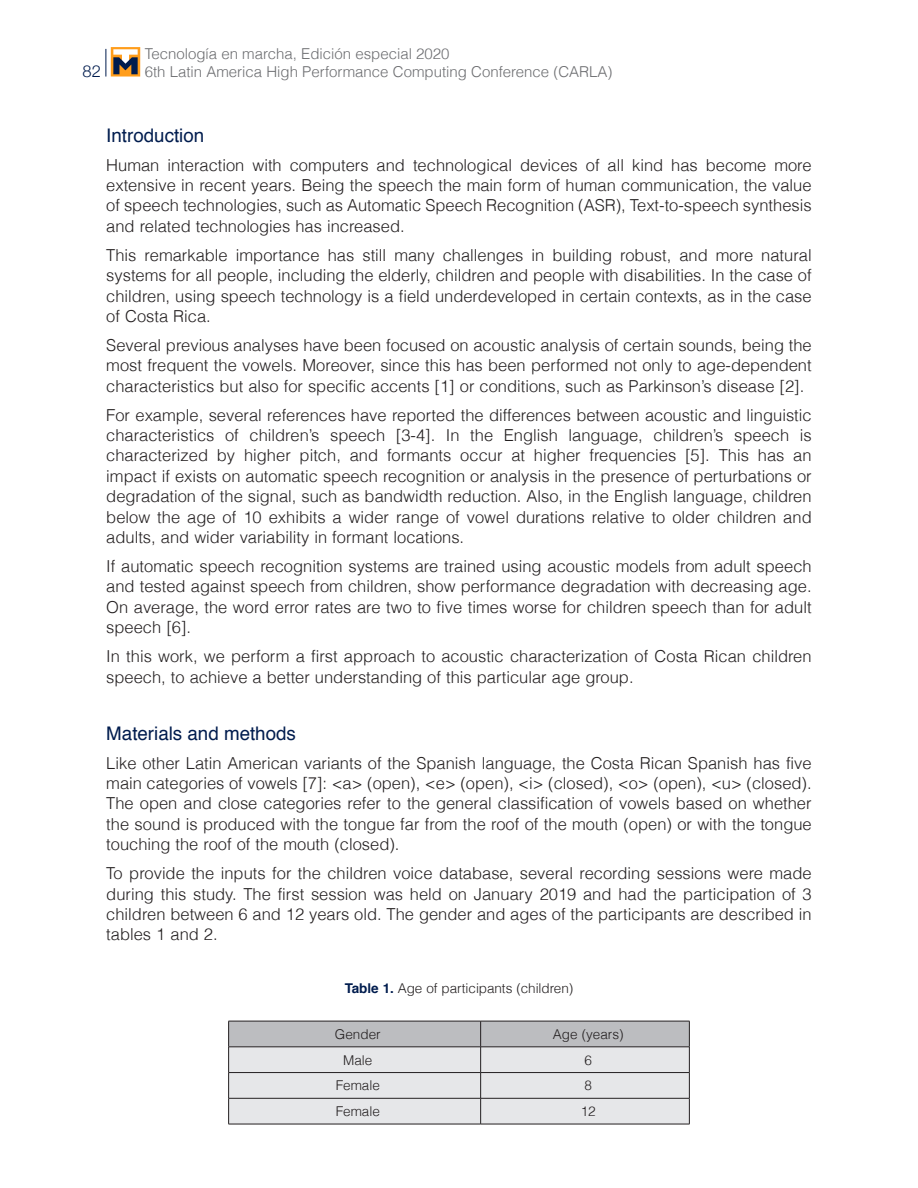
<style>
.page{position:relative;width:918px;height:1188px;background:#fff}
.page>*{position:absolute;margin:0;border:0;box-sizing:border-box;transform-origin:0 0}
._7subtitulo{font:18.75px "Helvetica";color:#001c4e}
._6texto{font:300 16.5px/20.4px "Helvetica";color:#231f20;text-align:justify}
.t1{font:300 16.5px "Helvetica Neue";color:#001c4e}
.t2{font:300 15px "Helvetica";color:#6c6d70}
.textocuadros{font:300 13.5px "Helvetica";color:#231f20}
._9tituloscuadros1{font:300 13.5px "Helvetica";letter-spacing:-.005em;color:#231f20}
.s1{font-weight:700;color:#001c4e}
</style>
<div class="page">
<svg style="left:106px;top:49px;width:1px;height:28px"></svg>
<div style="left:111px;top:47px;width:29px;height:30px;background:#ff9d1b"></div>
<svg style="left:113px;top:49px;width:25px;height:25px"></svg>
<svg style="left:228px;top:1021px;width:462px;height:103px;background:#d2d3d5"></svg>
<hr style="left:228px;top:1072px;width:253px;height:1px;background:#231f20">
<hr style="left:481px;top:1072px;width:209px;height:1px;background:#231f20">
<hr style="left:228px;top:1098px;width:253px;height:1px;background:#231f20">
<hr style="left:481px;top:1098px;width:209px;height:1px;background:#231f20">
<hr style="left:228px;top:1124px;width:253px;height:1px;background:#231f20">
<hr style="left:481px;top:1124px;width:209px;height:1px;background:#231f20">
<p class="t2" style="left:145px;top:41px;width:306px">Tecnología en marcha, Edición especial 2020</p>
<p class="t1" style="left:83px;top:57px;width:20px">82</p>
<p class="t2" style="left:145px;top:59px;width:469px">6th Latin America High Performance Computing Conference (CARLA)</p>
<p class="_7subtitulo" style="left:106px;top:121px;width:99px">Introduction</p>
<p class="_6texto" style="left:106px;top:154px;width:707px">Human interaction with computers and technological devices of all kind has become more extensive in recent years. Being the speech the main form of human communication, the value of speech technologies, such as Automatic Speech Recognition (ASR), Text-to-speech synthesis and related technologies has increased.</p>
<p class="_6texto" style="left:106px;top:244px;width:707px">This remarkable importance has still many challenges in building robust, and more natural systems for all people, including the elderly, children and people with disabilities. In the case of children, using speech technology is a field underdeveloped in certain contexts, as in the case of Costa Rica.</p>
<p class="_6texto" style="left:106px;top:334px;width:707px">Several previous analyses have been focused on acoustic analysis of certain sounds, being the most frequent the vowels. Moreover, since this has been performed not only to age-dependent characteristics but also for specific accents [1] or conditions, such as Parkinson’s disease [2].</p>
<p class="_6texto" style="left:106px;top:404px;width:707px">For example, several references have reported the differences between acoustic and linguistic characteristics of children’s speech [3-4]. In the English language, children’s speech is characterized by higher pitch, and formants occur at higher frequencies [5]. This has an impact if exists on automatic speech recognition or analysis in the presence of perturbations or degradation of the signal, such as bandwidth reduction. Also, in the English language, children below the age of 10 exhibits a wider range of vowel durations relative to older children and adults, and wider variability in formant locations.</p>
<p class="_6texto" style="left:106px;top:555px;width:707px">If automatic speech recognition systems are trained using acoustic models from adult speech and tested against speech from children, show performance degradation with decreasing age.<br>On average, the word error rates are two to five times worse for children speech than for adult speech [6].</p>
<p class="_6texto" style="left:106px;top:645px;width:707px">In this work, we perform a first approach to acoustic characterization of Costa Rican children speech, to achieve a better understanding of this particular age group.</p>
<p class="_7subtitulo" style="left:106px;top:719px;width:191px">Materials and methods</p>
<p class="_6texto" style="left:106px;top:752px;width:707px">Like other Latin American variants of the Spanish language, the Costa Rican Spanish has five main categories of vowels [7]: &lt;a&gt; (open), &lt;e&gt; (open), &lt;i&gt; (closed), &lt;o&gt; (open), &lt;u&gt; (closed).<br>The open and close categories refer to the general classification of vowels based on whether the sound is produced with the tongue far from the roof of the mouth (open) or with the tongue touching the roof of the mouth (closed).</p>
<p class="_6texto" style="left:106px;top:862px;width:707px">To provide the inputs for the children voice database, several recording sessions were made during this study. The first session was held on January 2019 and had the participation of 3 children between 6 and 12 years old. The gender and ages of the participants are described in tables 1 and 2.</p>
<p class="_9tituloscuadros1" style="left:345px;top:977px;width:230px"><span class="s1">Table 1.</span> Age of participants (children)</p>
<p class="textocuadros" style="left:335px;top:1023px;width:47px">Gender</p>
<p class="textocuadros" style="left:553px;top:1023px;width:72px">Age (years)</p>
<p class="textocuadros" style="left:343px;top:1049px;width:31px">Male</p>
<p class="textocuadros" style="left:584px;top:1049px;width:9px">6</p>
<p class="textocuadros" style="left:336px;top:1075px;width:46px">Female</p>
<p class="textocuadros" style="left:584px;top:1075px;width:9px">8</p>
<p class="textocuadros" style="left:336px;top:1100px;width:46px">Female</p>
<p class="textocuadros" style="left:581px;top:1100px;width:17px">12</p>
</div>
